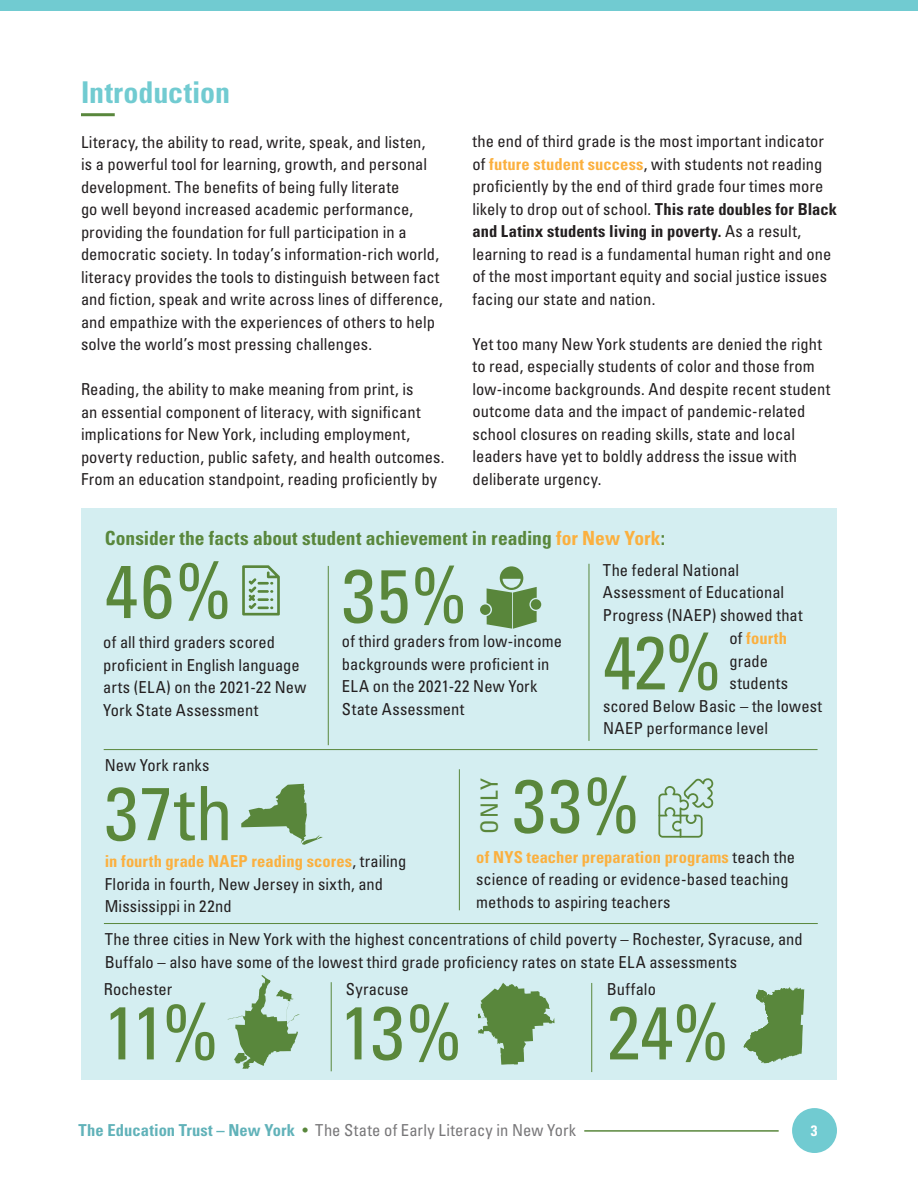
<style>
.page{position:relative;width:918px;height:1188px;background:#fff}
.page>*{position:absolute;margin:0;border:0;box-sizing:border-box;transform-origin:0 0}
.t1{font:condensed 75px "Univers LT Std";letter-spacing:.01em;color:#5a873b}
.t2{font:700 condensed 30px "Univers LT Std";color:#71cbd1}
.t3{font:condensed 23.7px "Univers LT Std";color:#5a873b}
.t4{font:700 condensed 19.5px "Univers LT Std";color:#59873c}
.t5{font:condensed 16.5px/22.5px "Univers LT Std";letter-spacing:.005em;color:#231f20}
.t6{font:condensed 16.5px "Univers LT Std";letter-spacing:.015em;color:#787779}
.t7{font:700 condensed 16.5px "Univers LT Std";letter-spacing:.01em;color:#fbb03f}
.t8{font:700 condensed 15px "Univers LT Std";color:#fff}
.s1{font-weight:700;color:#fbb03f}
.s2{font-weight:700}
.s3{color:#fbb03f}
.s4{font-weight:400;color:#231f20}
.s5{font-weight:700;color:#61b2b9}
.s6{color:#59873c}
</style>
<div class="page">
<div style="left:0;top:0;width:918px;height:11px;background:#71cbd1"></div>
<hr style="left:584px;top:1130px;width:195px;height:2px;background:#59873c">
<div style="left:792px;top:1108px;width:45px;height:45px;background:#71cbd1;border-radius:50%"></div>
<div style="left:81px;top:509px;width:756px;height:571px;background:#d4eef1"></div>
<hr style="left:328px;top:566px;width:1px;height:179px;background:#59873c">
<svg style="left:242px;top:565px;width:38px;height:51px"></svg>
<svg style="left:487px;top:566px;width:50px;height:63px"></svg>
<div style="left:480px;top:604px;width:11px;height:11px;background:#59863b;border-radius:50%"></div>
<div style="left:531px;top:599px;width:10px;height:11px;background:#59863b;border-radius:50%"></div>
<hr style="left:459px;top:769px;width:1px;height:141px;background:#59873c">
<svg style="left:241px;top:784px;width:81px;height:61px"></svg>
<svg style="left:658px;top:778px;width:56px;height:60px"></svg>
<hr style="left:331px;top:982px;width:1px;height:89px;background:#59873c">
<hr style="left:591px;top:983px;width:1px;height:89px;background:#59873c">
<svg style="left:744px;top:987px;width:60px;height:76px"></svg>
<svg style="left:228px;top:975px;width:71px;height:94px"></svg>
<svg style="left:478px;top:983px;width:77px;height:82px"></svg>
<hr style="left:589px;top:564px;width:1px;height:177px;background:#59873c">
<hr style="left:104px;top:749px;width:714px;height:1px;background:#59873c">
<hr style="left:104px;top:923px;width:714px;height:1px;background:#59873c">
<hr style="left:81px;top:113px;width:34px;height:3px;background:#59873c">
<h2 class="t2" style="left:81px;top:74px;width:151px">Introduction</h2>
<p class="t5" style="left:81px;top:130px;width:363px">Literacy, the ability to read, write, speak, and listen,<br>is a powerful tool for learning, growth, and personal development. The benefits of being fully literate<br>go well beyond increased academic performance, providing the foundation for full participation in a democratic society. In today’s information-rich world, literacy provides the tools to distinguish between fact and fiction, speak and write across lines of difference, and empathize with the experiences of others to help solve the world’s most pressing challenges.</p>
<p class="t5" style="left:81px;top:378px;width:365px">Reading, the ability to make meaning from print, is<br>an essential component of literacy, with significant implications for New York, including employment, poverty reduction, public safety, and health outcomes.<br>From an education standpoint, reading proficiently by</p>
<p class="t5" style="left:472px;top:130px;width:366px">the end of third grade is the most important indicator of <span class="s1">future student success</span>, with students not reading proficiently by the end of third grade four times more likely to drop out of school. <span class="s2">This rate doubles for Black and Latinx students living in poverty.</span> As a result, learning to read is a fundamental human right and one of the most important equity and social justice issues facing our state and nation.</p>
<p class="t5" style="left:472px;top:332px;width:359px">Yet too many New York students are denied the right to read, especially students of color and those from low-income backgrounds. And despite recent student outcome data and the impact of pandemic-related school closures on reading skills, state and local leaders have yet to boldly address the issue with deliberate urgency.</p>
<p class="t4" style="left:105px;top:526px;width:562px">Consider the facts about student achievement in reading <span class="s3">for New York</span>:</p>
<h1 class="t1" style="left:105px;top:544px;width:130px">46%</h1>
<h1 class="t1" style="left:342px;top:548px;width:128px">35%</h1>
<p class="t5" style="left:103px;top:631px;width:204px">of all third graders scored proficient in English language arts (ELA) on the 2021-22 New<br>York State Assessment</p>
<p class="t5" style="left:342px;top:630px;width:222px">of third graders from low-income backgrounds were proficient in<br>ELA on the 2021-22 New York<br>State Assessment</p>
<p class="t5" style="left:105px;top:753px;width:106px">New York ranks</p>
<p class="t5" style="left:603px;top:558px;width:201px">The federal National<br>Assessment of Educational<br>Progress (NAEP) showed that</p>
<p class="t7" style="left:729px;top:628px;width:59px"><span class="s4">of</span> fourth</p>
<p class="t5" style="left:729px;top:649px;width:40px">grade</p>
<p class="t5" style="left:729px;top:672px;width:60px">students</p>
<p class="t5" style="left:603px;top:695px;width:221px">scored Below Basic – the lowest</p>
<p class="t5" style="left:603px;top:717px;width:166px">NAEP performance level</p>
<h1 class="t1" style="left:603px;top:615px;width:121px">42%</h1>
<h1 class="t1" style="left:105px;top:766px;width:130px">37th</h1>
<h1 class="t1" style="left:513px;top:758px;width:130px">33%</h1>
<h3 class="t3" style="left:474px;top:834px;width:57px;rotate:-90deg">ONLY</h3>
<p class="t5" style="left:476px;top:845px;width:320px"><span class="s1">of NYS teacher preparation programs</span> teach the science of reading or evidence-based teaching methods to aspiring teachers</p>
<p class="t5" style="left:105px;top:928px;width:700px">The three cities in New York with the highest concentrations of child poverty – Rochester, Syracuse, and<br>Buffalo – also have some of the lowest third grade proficiency rates on state ELA assessments</p>
<p class="t5" style="left:105px;top:850px;width:303px"><span class="s1">in fourth grade NAEP reading scores</span>, trailing<br>Florida in fourth, New Jersey in sixth, and<br>Mississippi in 22nd</p>
<p class="t5" style="left:104px;top:978px;width:70px">Rochester</p>
<h1 class="t1" style="left:104px;top:985px;width:118px">11%</h1>
<p class="t5" style="left:346px;top:978px;width:64px">Syracuse</p>
<h1 class="t1" style="left:340px;top:985px;width:125px">13%</h1>
<p class="t5" style="left:607px;top:978px;width:51px">Buffalo</p>
<h1 class="t1" style="left:607px;top:985px;width:125px">24%</h1>
<p class="t6" style="left:79px;top:1119px;width:499px"><span class="s5">The Education Trust – New York</span> <span class="s6">•</span> The State of Early Literacy in New York</p>
<p class="t8" style="left:811px;top:1121px;width:8px">3</p>
</div>
